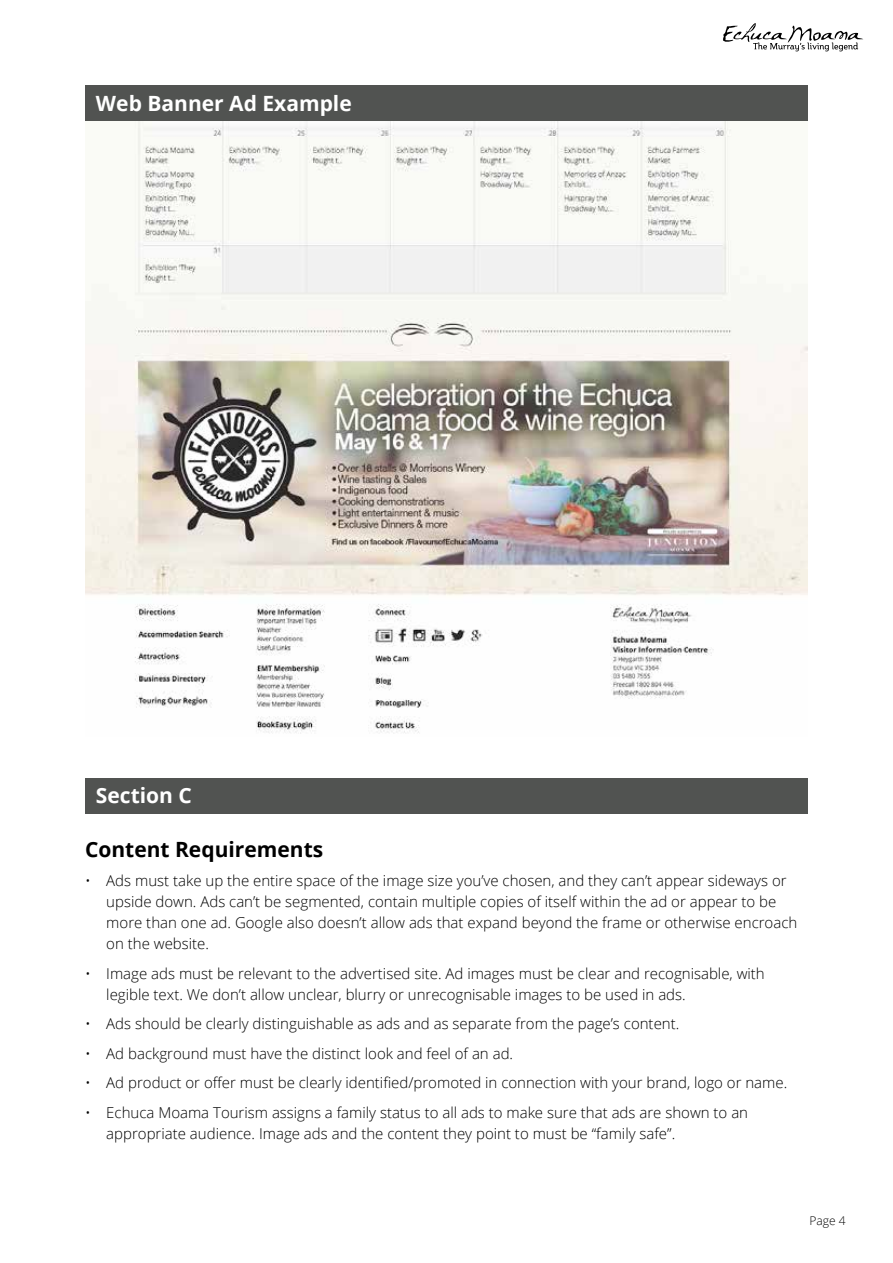
<style>
.page{position:relative;width:893px;height:1263px;background:#fff}
.page>*{position:absolute;margin:0;border:0;box-sizing:border-box;transform-origin:0 0}
.t1{font:700 21px "Open Sans";color:#fff}
.t2{font:700 21px "Open Sans";color:#000}
.t3{font:300 15px/21px "Open Sans";color:#000}
.t4{font:300 12px "Open Sans";color:#000}
</style>
<div class="page">
<img style="left:85px;top:120px;width:723px;height:614px">
<div style="left:85px;top:85px;width:723px;height:35px;background:#515351"></div>
<div style="left:85px;top:778px;width:723px;height:36px;background:#515351"></div>
<svg style="left:723px;top:23px;width:140px;height:28px"></svg>
<h1 class="t1" style="left:96px;top:88px;width:257px">Web Banner Ad Example</h1>
<h1 class="t1" style="left:96px;top:780px;width:97px">Section C</h1>
<h1 class="t2" style="left:85px;top:834px;width:240px">Content Requirements</h1>
<p class="t3" style="left:106px;top:870px;width:693px;text-indent:-21px">• Ads must take up the entire space of the image size you’ve chosen, and they can’t appear sideways or upside down. Ads can’t be segmented, contain multiple copies of itself within the ad or appear to be more than one ad. Google also doesn’t allow ads that expand beyond the frame or otherwise encroach on the website.</p>
<p class="t3" style="left:106px;top:962px;width:660px;text-indent:-21px">• Image ads must be relevant to the advertised site. Ad images must be clear and recognisable, with legible text. We don’t allow unclear, blurry or unrecognisable images to be used in ads.</p>
<p class="t3" style="left:85px;top:1013px;width:596px">• Ads should be clearly distinguishable as ads and as separate from the page’s content.</p>
<p class="t3" style="left:85px;top:1042px;width:430px">• Ad background must have the distinct look and feel of an ad.</p>
<p class="t3" style="left:85px;top:1072px;width:704px">• Ad product or offer must be clearly identified/promoted in connection with your brand, logo or name.</p>
<p class="t3" style="left:106px;top:1101px;width:643px;text-indent:-21px">• Echuca Moama Tourism assigns a family status to all ads to make sure that ads are shown to an appropriate audience. Image ads and the content they point to must be “family safe”.</p>
<p class="t4" style="left:809px;top:1213px;width:38px">Page 4</p>
</div>
